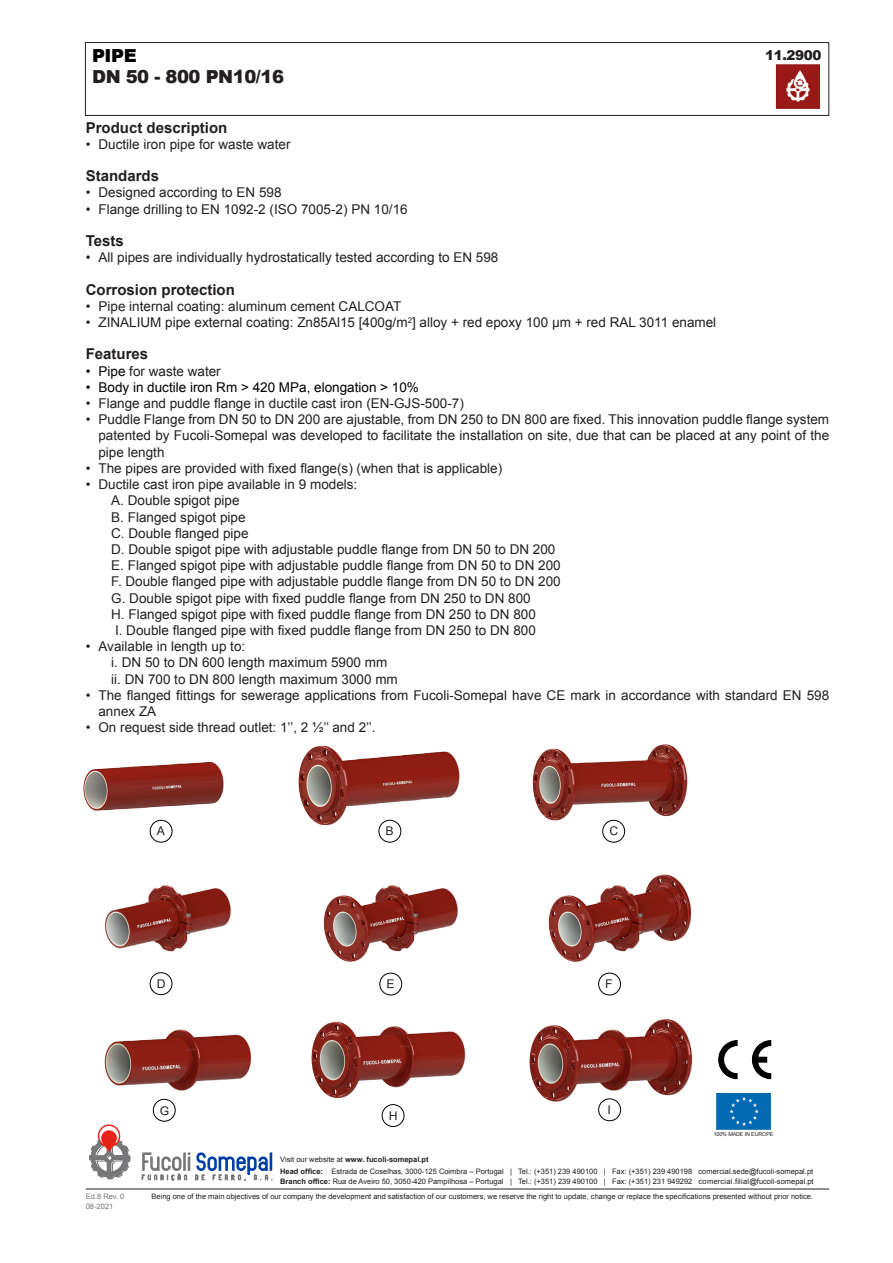
<style>
.page{position:relative;width:893px;height:1263px;background:#fff}
.page>*{position:absolute;margin:0;border:0;box-sizing:border-box;transform-origin:0 0}
.t1{font:900 18px "Arial";letter-spacing:-.025em;color:#231f20}
.t2{font:900 18px "Arial";color:#000}
.títulos{font:700 15px "Arial";color:#231f20}
.texto_pontos{font:13.5px/16.2px "Arial";color:#231f20;text-align:justify}
.t3{font:13.5px "Arial";color:#000}
.t4{font:900 13.5px "Arial";letter-spacing:-.025em;color:#231f20}
.rodapé{font:7.5px "Arial";color:#231f20}
.rodapé-2{font:700 7.5px "Arial";color:#231f20}
.t5{font:7.5px "Arial";color:#77777a}
.t6{font:5.4px "Arial";letter-spacing:-.025em;color:#231f20}
.s1{color:#000}
.s2{font-weight:400}
.s3{font-weight:700}
</style>
<div class="page">
<img style="left:717px;top:1093px;width:53px;height:37px">
<hr style="left:86px;top:1189px;width:743px;height:1px;background:#231f20">
<svg style="left:89px;top:1124px;width:41px;height:55px"></svg>
<svg style="left:142px;top:1152px;width:131px;height:29px"></svg>
<div style="left:85px;top:42px;width:744px;height:74px;border:1px solid #231f20"></div>
<img style="left:775px;top:64px;width:45px;height:44px">
<img style="left:718px;top:1040px;width:54px;height:40px">
<img style="left:311px;top:1021px;width:155px;height:87px">
<img style="left:83px;top:762px;width:141px;height:63px">
<img style="left:298px;top:745px;width:162px;height:81px">
<img style="left:532px;top:744px;width:156px;height:84px">
<img style="left:104px;top:885px;width:127px;height:67px">
<img style="left:323px;top:885px;width:135px;height:77px">
<img style="left:529px;top:1019px;width:164px;height:87px">
<img style="left:548px;top:874px;width:144px;height:88px">
<img style="left:104px;top:1029px;width:148px;height:75px">
<svg style="left:150px;top:820px;width:22px;height:22px"></svg>
<div style="left:149px;top:819px;width:24px;height:24px;border:1px solid #000;border-radius:50%"></div>
<div style="left:602px;top:820px;width:23px;height:22px;background:#fff;border-radius:50%"></div>
<div style="left:602px;top:820px;width:23px;height:23px;border:1px solid #000;border-radius:50%"></div>
<div style="left:379px;top:972px;width:23px;height:24px;border:1px solid #000;border-radius:50%"></div>
<svg style="left:153px;top:1099px;width:23px;height:22px"></svg>
<div style="left:153px;top:1098px;width:23px;height:24px;border:1px solid #000;border-radius:50%"></div>
<div style="left:598px;top:1098px;width:23px;height:23px;background:#fff;border-radius:50%"></div>
<div style="left:598px;top:1098px;width:23px;height:23px;border:1px solid #000;border-radius:50%"></div>
<svg style="left:379px;top:820px;width:22px;height:22px"></svg>
<div style="left:378px;top:819px;width:24px;height:24px;border:1px solid #000;border-radius:50%"></div>
<div style="left:149px;top:972px;width:24px;height:23px;border:1px solid #000;border-radius:50%"></div>
<div style="left:598px;top:972px;width:23px;height:24px;border:1px solid #000;border-radius:50%"></div>
<div style="left:382px;top:1104px;width:22px;height:23px;background:#fff;border-radius:50%"></div>
<div style="left:381px;top:1104px;width:24px;height:23px;border:1px solid #000;border-radius:50%"></div>
<svg style="left:157px;top:826px;width:8px;height:9px"></svg>
<svg style="left:161px;top:1106px;width:8px;height:9px"></svg>
<svg style="left:386px;top:826px;width:7px;height:9px"></svg>
<p class="t2" style="left:92px;top:43px;width:46px">PIPE</p>
<p class="t1" style="left:92px;top:64px;width:193px">DN 50 - 800 PN10/16</p>
<p class="t4" style="left:765px;top:45px;width:58px">11.2900</p>
<p class="títulos" style="left:86px;top:117px;width:143px">Product description</p>
<p class="texto_pontos" style="left:86px;top:136px;width:206px">• Ductile iron pipe for waste water</p>
<p class="títulos" style="left:86px;top:166px;width:75px">Standards</p>
<p class="texto_pontos" style="left:86px;top:185px;width:197px">• Designed according to EN 598</p>
<p class="texto_pontos" style="left:86px;top:201px;width:323px">• Flange drilling to EN 1092-2 (ISO 7005-2) PN 10/16</p>
<p class="títulos" style="left:86px;top:231px;width:40px">Tests</p>
<p class="texto_pontos" style="left:86px;top:250px;width:414px">• All pipes are individually hydrostatically tested according to EN 598</p>
<p class="títulos" style="left:86px;top:279px;width:151px">Corrosion protection</p>
<p class="texto_pontos" style="left:86px;top:298px;width:317px">• Pipe internal coating: aluminum cement CALCOAT</p>
<p class="texto_pontos" style="left:86px;top:314px;width:632px">• ZINALIUM pipe external coating: Zn85Al15 [400g/m<sup>2</sup>] alloy + red epoxy 100 μm + red RAL 3011 enamel</p>
<p class="títulos" style="left:86px;top:344px;width:64px">Features</p>
<p class="texto_pontos" style="left:86px;top:363px;width:137px"><span class="s1">• Pipe</span> for waste water</p>
<p class="t3" style="left:86px;top:378px;width:335px">• Body in ductile iron Rm &gt; 420 MPa, elongation &gt; 10%</p>
<p class="texto_pontos" style="left:86px;top:395px;width:380px">• Flange and puddle flange in ductile cast iron (EN-GJS-500-7)</p>
<p class="texto_pontos" style="left:98px;top:412px;width:732px;text-indent:-13px">• Puddle Flange from DN 50 to DN 200 are ajustable, from DN 250 to DN 800 are fixed. This innovation puddle flange system patented by Fucoli-Somepal was developed to facilitate the installation on site, due that can be placed at any point of the pipe length</p>
<p class="texto_pontos" style="left:86px;top:460px;width:418px">• The pipes are provided with fixed flange(s) (when that is applicable)</p>
<p class="texto_pontos" style="left:86px;top:476px;width:273px">• Ductile cast iron pipe available in 9 models:</p>
<p class="texto_pontos" style="left:111px;top:493px;width:130px">A. Double spigot pipe</p>
<p class="texto_pontos" style="left:111px;top:509px;width:136px">B. Flanged spigot pipe</p>
<p class="texto_pontos" style="left:111px;top:525px;width:139px">C. Double flanged pipe</p>
<p class="texto_pontos" style="left:111px;top:541px;width:446px">D. Double spigot pipe with adjustable puddle flange from DN 50 to DN 200</p>
<p class="texto_pontos" style="left:111px;top:557px;width:451px">E. Flanged spigot pipe with adjustable puddle flange from DN 50 to DN 200</p>
<p class="texto_pontos" style="left:111px;top:574px;width:451px">F. Double flanged pipe with adjustable puddle flange from DN 50 to DN 200</p>
<p class="texto_pontos" style="left:111px;top:590px;width:421px">G. Double spigot pipe with fixed puddle flange from DN 250 to DN 800</p>
<p class="texto_pontos" style="left:111px;top:606px;width:426px">H. Flanged spigot pipe with fixed puddle flange from DN 250 to DN 800</p>
<p class="texto_pontos" style="left:115px;top:622px;width:422px">I. Double flanged pipe with fixed puddle flange from DN 250 to DN 800</p>
<p class="texto_pontos" style="left:86px;top:638px;width:161px">• Available in length up to:</p>
<p class="texto_pontos" style="left:111px;top:655px;width:278px">i. DN 50 to DN 600 length maximum 5900 mm</p>
<p class="texto_pontos" style="left:111px;top:671px;width:288px">ii. DN 700 to DN 800 length maximum 3000 mm</p>
<p class="texto_pontos" style="left:98px;top:687px;width:732px;text-indent:-13px">• The flanged fittings for sewerage applications from Fucoli-Somepal have CE mark in accordance with standard EN 598 annex ZA</p>
<p class="texto_pontos" style="left:86px;top:719px;width:291px">• On request side thread outlet: 1’’, 2 ½’’ and 2’’.</p>
<p class="t6" style="left:714px;top:1130px;width:61px">100% MADE IN EUROPE</p>
<p class="rodapé-2" style="left:280px;top:1154px;width:150px"><span class="s2">Visit our website at</span> www. fucoli-somepal.pt</p>
<p class="rodapé" style="left:280px;top:1166px;width:535px"><span class="s3">Head office:</span> Estrada de Coselhas, 3000-125 Coimbra – Portugal | Tel.: (+351) 239 490100 | Fax: (+351) 239 490198 comercial.sede@fucoli-somepal.pt</p>
<p class="rodapé" style="left:280px;top:1177px;width:535px"><span class="s3">Branch office:</span> Rua de Aveiro 50, 3050-420 Pampilhosa – Portugal | Tel.: (+351) 239 490100 | Fax: (+351) 231 949292 comercial.filial@fucoli-somepal.pt</p>
<p class="t5" style="left:86px;top:1191px;width:40px">Ed.8 Rev. 0</p>
<p class="rodapé" style="left:152px;top:1191px;width:663px">Being one of the main objectives of our company the development and satisfaction of our customers, we reserve the right to update, change or replace the specifications presented without prior notice.</p>
<p class="t5" style="left:86px;top:1201px;width:29px">08-2021</p>
</div>
